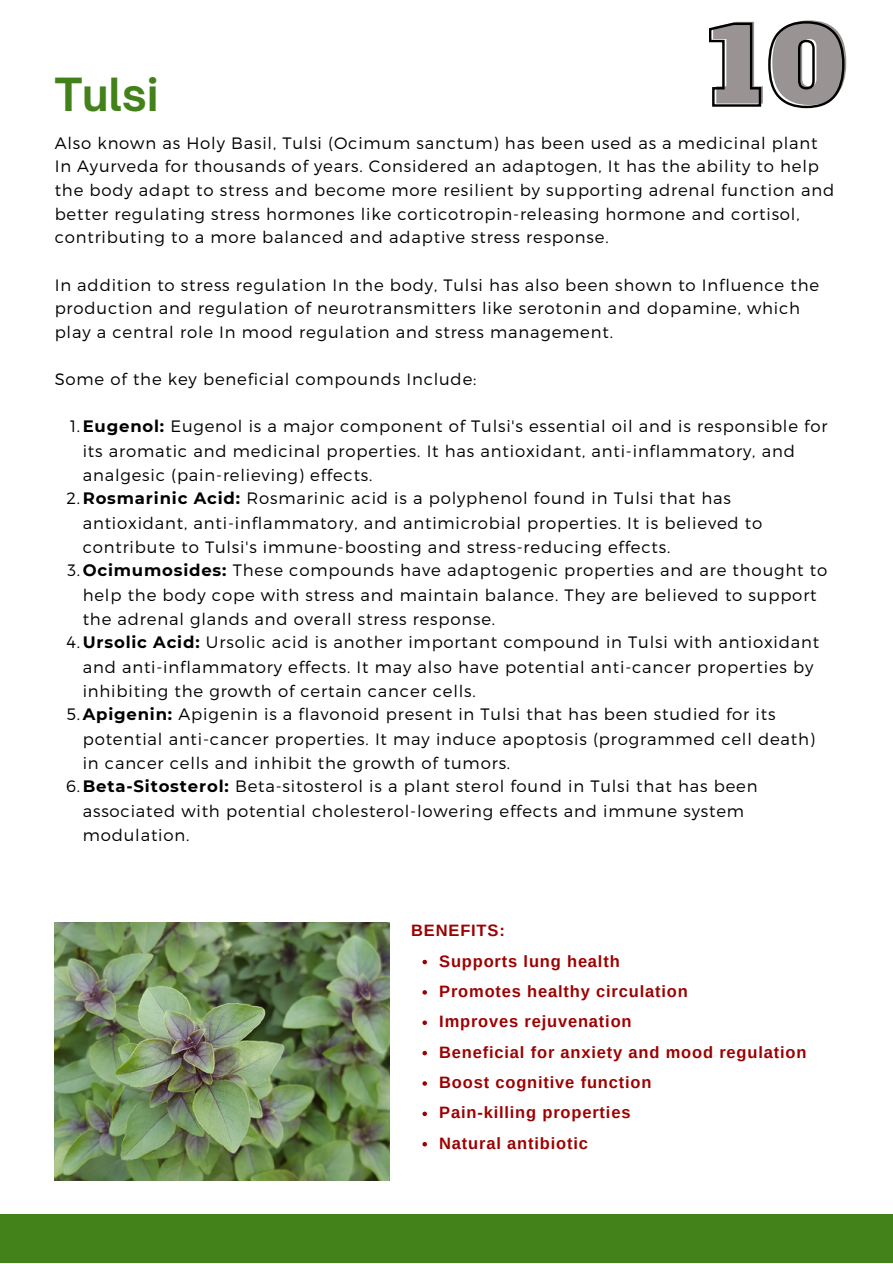
<style>
.page{position:relative;width:893px;height:1264px;background:#fff}
.page>*{position:absolute;margin:0;border:0;box-sizing:border-box;transform-origin:0 0}
.t1{font:104.85px "Alfa Slab One";color:#999493}
.t2{font:700 43.8px "Open Sauce One";color:#43821b}
.t3{font:300 16.5px/24.2px "Montserrat";letter-spacing:.05em;color:#000}
.t4{font:700 16.5px "Arimo";letter-spacing:.05em;color:#9d0000}
.s1{font-weight:700}
</style>
<div class="page">
<div style="left:0;top:1214px;width:892px;height:48px;background:#43821b"></div>
<img style="left:55px;top:922px;width:335px;height:258px">
<svg style="left:709px;top:21px;width:136px;height:88px"></svg>
<svg style="left:422px;top:959px;width:5px;height:5px"></svg>
<svg style="left:422px;top:990px;width:5px;height:4px"></svg>
<svg style="left:422px;top:1020px;width:5px;height:5px"></svg>
<svg style="left:422px;top:1050px;width:5px;height:5px"></svg>
<svg style="left:422px;top:1081px;width:5px;height:4px"></svg>
<svg style="left:422px;top:1111px;width:5px;height:5px"></svg>
<svg style="left:422px;top:1142px;width:5px;height:4px"></svg>
<p class="t2" style="left:55px;top:68px;width:105px">Tulsi</p>
<p class="t1" style="left:711px;top:-5px;width:137px">10</p>
<p class="t3" style="left:55px;top:130px;width:781px;line-height:23.5px">Also known as Holy Basil, Tulsi (Ocimum sanctum) has been used as a medicinal plant In Ayurveda for thousands of years. Considered an adaptogen, It has the ability to help the body adapt to stress and become more resilient by supporting adrenal function and better regulating stress hormones like corticotropin-releasing hormone and cortisol, contributing to a more balanced and adaptive stress response.</p>
<p class="t3" style="left:55px;top:272px;width:765px;line-height:23.5px">In addition to stress regulation In the body, Tulsi has also been shown to Influence the production and regulation of neurotransmitters like serotonin and dopamine, which play a central role In mood regulation and stress management.</p>
<p class="t3" style="left:55px;top:366px;width:423px">Some of the key beneficial compounds Include:</p>
<p class="t3" style="left:83px;top:413px;width:746px;text-indent:-13px">1.<span class="s1">Eugenol:</span> Eugenol is a major component of Tulsi's essential oil and is responsible for its aromatic and medicinal properties. It has antioxidant, anti-inflammatory, and analgesic (pain-relieving) effects.</p>
<p class="t3" style="left:83px;top:485px;width:681px;text-indent:-16px">2.<span class="s1">Rosmarinic Acid:</span> Rosmarinic acid is a polyphenol found in Tulsi that has antioxidant, anti-inflammatory, and antimicrobial properties. It is believed to contribute to Tulsi's immune-boosting and stress-reducing effects.</p>
<p class="t3" style="left:83px;top:557px;width:746px;text-indent:-15px">3.<span class="s1">Ocimumosides:</span> These compounds have adaptogenic properties and are thought to help the body cope with stress and maintain balance. They are believed to support the adrenal glands and overall stress response.</p>
<p class="t3" style="left:83px;top:629px;width:738px;text-indent:-16px">4.<span class="s1">Ursolic Acid:</span> Ursolic acid is another important compound in Tulsi with antioxidant and anti-inflammatory effects. It may also have potential anti-cancer properties by inhibiting the growth of certain cancer cells.</p>
<p class="t3" style="left:83px;top:701px;width:734px;text-indent:-16px">5.<span class="s1">Apigenin:</span> Apigenin is a flavonoid present in Tulsi that has been studied for its potential anti-cancer properties. It may induce apoptosis (programmed cell death) in cancer cells and inhibit the growth of tumors.</p>
<p class="t3" style="left:83px;top:773px;width:676px;text-indent:-16px">6.<span class="s1">Beta-Sitosterol:</span> Beta-sitosterol is a plant sterol found in Tulsi that has been associated with potential cholesterol-lowering effects and immune system modulation.</p>
<p class="t4" style="left:411px;top:921px;width:95px">BENEFITS:</p>
<p class="t4" style="left:439px;top:951px;width:182px">Supports lung health</p>
<p class="t4" style="left:439px;top:981px;width:250px">Promotes healthy circulation</p>
<p class="t4" style="left:439px;top:1012px;width:194px">Improves rejuvenation</p>
<p class="t4" style="left:439px;top:1042px;width:368px">Beneficial for anxiety and mood regulation</p>
<p class="t4" style="left:439px;top:1073px;width:214px">Boost cognitive function</p>
<p class="t4" style="left:439px;top:1103px;width:193px">Pain-killing properties</p>
<p class="t4" style="left:439px;top:1133px;width:150px">Natural antibiotic</p>
</div>
